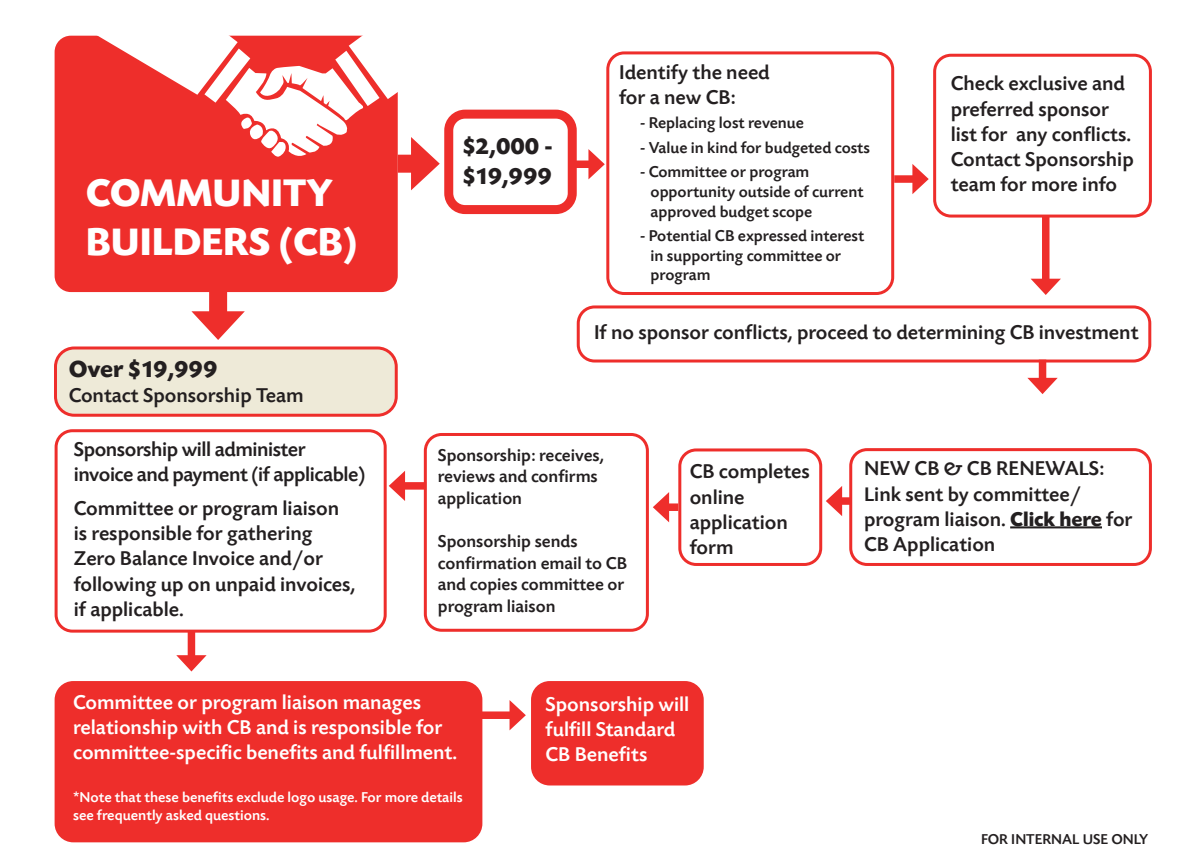
<style>
.page{position:relative;width:1188px;height:864px;background:#fff}
.page>*{position:absolute;margin:0;border:0;box-sizing:border-box;transform-origin:0 0}
.t1{font:700 40.5px/48.6px "Today SB";color:#fff}
.t2{font:700 24.6px "Today SB";color:#231f20}
.t3{font:500 21px/25.2px "Today SB";color:#231f20}
.t4{font:500 21px/25.2px "Today SB";color:#fff}
.t5{font:500 21px/25.2px "Today SB";letter-spacing:-.02em;color:#231f20}
.t6{font:500 18px/21.6px "Today SB";color:#231f20}
.t7{font:500 16.5px/19.8px "Today SB";color:#231f20}
.t8{font:500 15px/18px "Today SB";color:#fff}
.t9{font:500 15px "Today SB";color:#231f20}
.s1{font-weight:700}
</style>
<div class="page">
<div style="left:55px;top:348px;width:341px;height:67px;background:#eeead8;border-radius:19px"></div>
<div style="left:54px;top:347px;width:344px;height:70px;border:3px solid #ee2e2b;border-radius:19px"></div>
<div style="left:55px;top:36px;width:343px;height:256px;background:#ee2e2b;border-radius:16px"></div>
<div style="left:444px;top:110px;width:133px;height:104px;border:9px solid #ee2e2b;border-radius:16px"></div>
<div style="left:933px;top:54px;width:219px;height:164px;border:3px solid #ee2e2b;border-radius:16px"></div>
<div style="left:606px;top:51px;width:288px;height:244px;border:3px solid #ee2e2b;border-radius:16px"></div>
<div style="left:678px;top:448px;width:144px;height:118px;border:3px solid #ee2e2b;border-radius:16px"></div>
<div style="left:424px;top:433px;width:225px;height:199px;border:3px solid #ee2e2b;border-radius:16px"></div>
<div style="left:577px;top:305px;width:574px;height:58px;border:3px solid #ee2e2b;border-radius:16px"></div>
<hr style="left:1010px;top:526px;width:92px;height:2px;background:#231f20">
<div style="left:849px;top:448px;width:303px;height:118px;border:3px solid #ee2e2b;border-radius:16px"></div>
<div style="left:55px;top:429px;width:332px;height:204px;border:3px solid #ee2e2b;border-radius:16px"></div>
<div style="left:55px;top:681px;width:427px;height:161px;background:#ee2e2b;border-radius:19px"></div>
<div style="left:531px;top:681px;width:173px;height:104px;background:#ee2e2b;border-radius:19px"></div>
<div style="left:1042px;top:216px;width:8px;height:69px;background:#ee2e2b"></div>
<svg style="left:1031px;top:279px;width:30px;height:16px"></svg>
<div style="left:1039px;top:360px;width:7px;height:24px;background:#ee2e2b"></div>
<svg style="left:1027px;top:378px;width:31px;height:16px"></svg>
<div style="left:399px;top:482px;width:27px;height:8px;background:#ee2e2b"></div>
<svg style="left:389px;top:471px;width:16px;height:30px"></svg>
<div style="left:836px;top:497px;width:15px;height:8px;background:#ee2e2b"></div>
<svg style="left:826px;top:486px;width:16px;height:30px"></svg>
<div style="left:188px;top:632px;width:7px;height:30px;background:#ee2e2b"></div>
<svg style="left:176px;top:655px;width:31px;height:17px"></svg>
<div style="left:471px;top:711px;width:45px;height:8px;background:#ee2e2b"></div>
<svg style="left:510px;top:700px;width:16px;height:30px"></svg>
<div style="left:663px;top:503px;width:15px;height:8px;background:#ee2e2b"></div>
<svg style="left:653px;top:492px;width:16px;height:30px"></svg>
<div style="left:570px;top:161px;width:25px;height:7px;background:#ee2e2b"></div>
<svg style="left:588px;top:149px;width:17px;height:30px"></svg>
<div style="left:894px;top:175px;width:25px;height:8px;background:#ee2e2b"></div>
<svg style="left:912px;top:164px;width:17px;height:30px"></svg>
<svg style="left:74px;top:35px;width:366px;height:155px"></svg>
<div style="left:209px;top:271px;width:18px;height:51px;background:#ee2e2b"></div>
<svg style="left:191px;top:311px;width:54px;height:29px"></svg>
<p class="t1" style="left:86px;top:170px;width:273px">COMMUNITY<br>BUILDERS (CB)</p>
<p class="t2" style="left:69px;top:355px;width:150px">Over $19,999</p>
<p class="t3" style="left:69px;top:383px;width:236px">Contact Sponsorship Team</p>
<p class="t5" style="left:74px;top:437px;width:293px">Sponsorship will administer invoice and payment (if applicable)</p>
<p class="t3" style="left:74px;top:496px;width:283px">Committee or program liaison is responsible for gathering<br>Zero Balance Invoice and/or following up on unpaid invoices, if applicable.</p>
<p class="t2" style="left:463px;top:133px;width:91px">$2,000 -</p>
<p class="t2" style="left:463px;top:163px;width:90px">$19,999</p>
<p class="t3" style="left:619px;top:60px;width:152px">Identify the need for a new CB:</p>
<p class="t7" style="left:640px;top:114px;width:165px">- Replacing lost revenue</p>
<p class="t7" style="left:640px;top:138px;width:231px">- Value in kind for budgeted costs</p>
<p class="t7" style="left:651px;top:162px;width:214px;text-indent:-10px">- Committee or program opportunity outside of current approved budget scope</p>
<p class="t7" style="left:651px;top:226px;width:215px;text-indent:-10px">- Potential CB expressed interest in supporting committee or program</p>
<p class="t3" style="left:951px;top:72px;width:185px">Check exclusive and preferred sponsor list for any conflicts.<br>Contact Sponsorship team for more info</p>
<p class="t3" style="left:594px;top:320px;width:546px">If no sponsor conflicts, proceed to determining CB investment</p>
<p class="t6" style="left:438px;top:445px;width:167px">Sponsorship: receives, reviews and confirms application</p>
<p class="t6" style="left:438px;top:531px;width:191px">Sponsorship sends confirmation email to CB and copies committee or program liaison</p>
<p class="t3" style="left:690px;top:460px;width:122px">CB completes online application form</p>
<p class="t3" style="left:864px;top:457px;width:270px">NEW CB &amp; CB RENEWALS:<br>Link sent by committee/ program liaison. <span class="s1">Click here</span> for<br>CB Application</p>
<p class="t4" style="left:73px;top:690px;width:386px">Committee or program liaison manages relationship with CB and is responsible for committee-specific benefits and fulfillment.</p>
<p class="t8" style="left:73px;top:789px;width:391px">*Note that these benefits exclude logo usage. For more details see frequently asked questions.</p>
<p class="t4" style="left:546px;top:692px;width:145px">Sponsorship will fulfill Standard<br>CB Benefits</p>
<p class="t9" style="left:981px;top:831px;width:169px">FOR INTERNAL USE ONLY</p>
</div>
